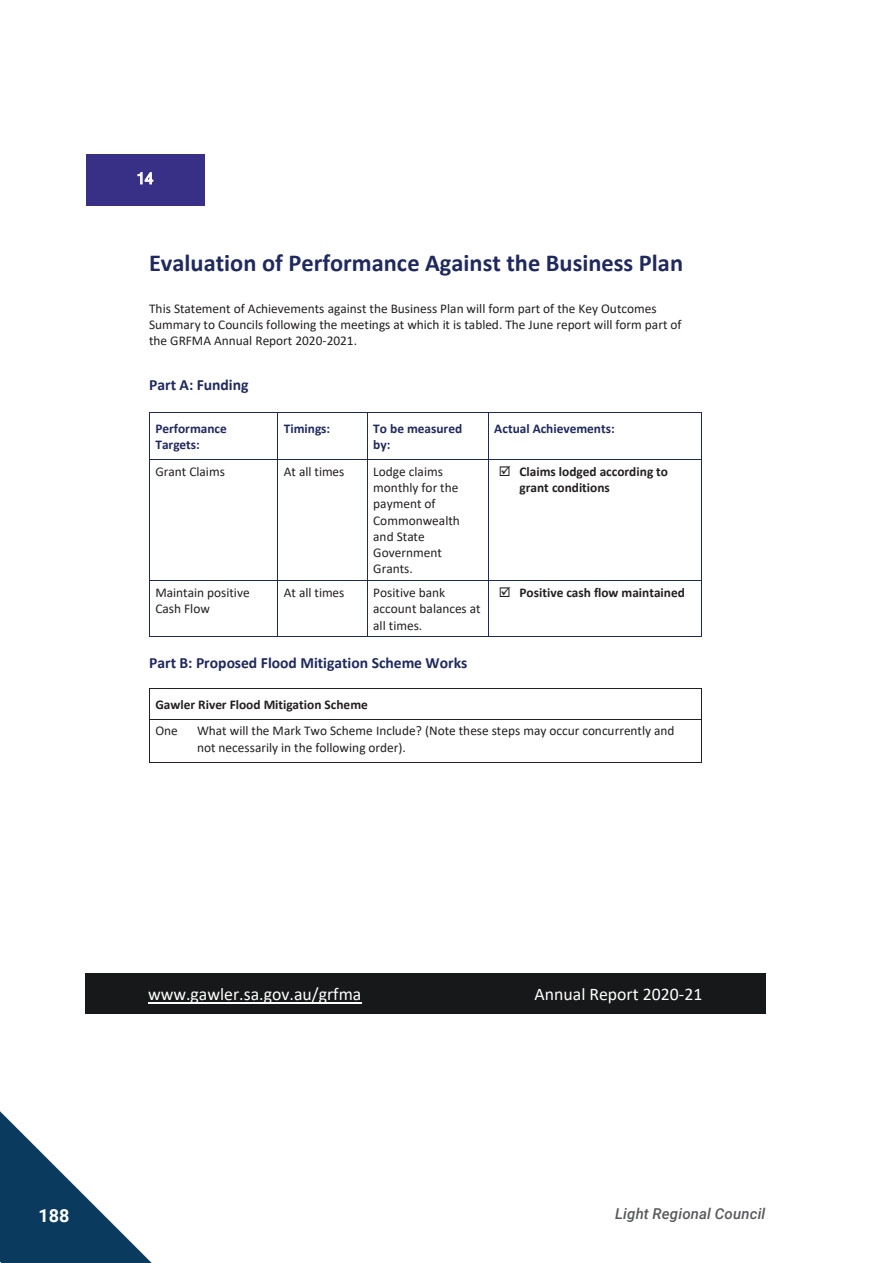
<style>
.page{position:relative;width:893px;height:1263px;background:#fff}
.page>*{position:absolute;margin:0;border:0;box-sizing:border-box;transform-origin:0 0}
.t1{font:700 24.45px "Calibri";color:#1f295d}
.t2{font:700 18px "Roboto";color:#fff}
.t3{font:17.7px "Calibri";color:#fff}
.t4{font:700 15.6px "Calibri";color:#1f295d}
.t5{font:15.6px "Microsoft Sans Serif";color:#fff}
.t6{font:italic 500 15px "Roboto";letter-spacing:.01em;color:#58595b}
.t7{font:13.35px/16.4px "Calibri";color:#231f20}
.t8{font:700 13.35px/16.2px "Calibri";color:#231f20}
.t9{font:700 13.35px/16.2px "Calibri";color:#1f295d}
.s1{font-weight:400}
</style>
<div class="page">
<svg style="left:0;top:1111px;width:152px;height:152px"></svg>
<div style="left:85px;top:974px;width:680px;height:40px;background:#171819"></div>
<hr style="left:148px;top:1002px;width:213px;height:1px;background:#fff">
<div style="left:86px;top:154px;width:118px;height:52px;background:#373086"></div>
<hr style="left:150px;top:413px;width:128px;height:1px;background:#1f295d">
<hr style="left:278px;top:413px;width:89px;height:1px;background:#1f295d">
<hr style="left:367px;top:413px;width:121px;height:1px;background:#1f295d">
<hr style="left:489px;top:413px;width:212px;height:1px;background:#1f295d">
<hr style="left:149px;top:413px;width:1px;height:46px;background:#1f295d">
<hr style="left:278px;top:413px;width:1px;height:46px;background:#1f295d">
<hr style="left:367px;top:413px;width:1px;height:46px;background:#1f295d">
<hr style="left:488px;top:413px;width:1px;height:46px;background:#1f295d">
<hr style="left:701px;top:413px;width:1px;height:46px;background:#1f295d">
<hr style="left:150px;top:459px;width:128px;height:1px;background:#1f295d">
<hr style="left:278px;top:459px;width:89px;height:1px;background:#1f295d">
<hr style="left:367px;top:459px;width:121px;height:1px;background:#1f295d">
<hr style="left:489px;top:459px;width:212px;height:1px;background:#1f295d">
<hr style="left:149px;top:460px;width:1px;height:120px;background:#1f295d">
<hr style="left:278px;top:460px;width:1px;height:120px;background:#1f295d">
<hr style="left:367px;top:460px;width:1px;height:120px;background:#1f295d">
<hr style="left:488px;top:460px;width:1px;height:120px;background:#1f295d">
<hr style="left:701px;top:460px;width:1px;height:120px;background:#1f295d">
<hr style="left:150px;top:580px;width:128px;height:1px;background:#1f295d">
<hr style="left:278px;top:580px;width:89px;height:1px;background:#1f295d">
<hr style="left:367px;top:580px;width:121px;height:1px;background:#1f295d">
<hr style="left:489px;top:580px;width:212px;height:1px;background:#1f295d">
<hr style="left:149px;top:581px;width:1px;height:55px;background:#1f295d">
<hr style="left:150px;top:636px;width:128px;height:1px;background:#1f295d">
<hr style="left:278px;top:581px;width:1px;height:55px;background:#1f295d">
<hr style="left:278px;top:636px;width:89px;height:1px;background:#1f295d">
<hr style="left:367px;top:581px;width:1px;height:55px;background:#1f295d">
<hr style="left:367px;top:636px;width:121px;height:1px;background:#1f295d">
<hr style="left:488px;top:581px;width:1px;height:55px;background:#1f295d">
<hr style="left:489px;top:636px;width:212px;height:1px;background:#1f295d">
<hr style="left:701px;top:581px;width:1px;height:55px;background:#1f295d">
<hr style="left:150px;top:689px;width:551px;height:1px;background:#231f20">
<hr style="left:149px;top:689px;width:1px;height:30px;background:#231f20">
<hr style="left:701px;top:689px;width:1px;height:30px;background:#231f20">
<hr style="left:150px;top:719px;width:551px;height:1px;background:#231f20">
<hr style="left:149px;top:719px;width:1px;height:43px;background:#231f20">
<hr style="left:150px;top:762px;width:551px;height:1px;background:#231f20">
<hr style="left:701px;top:719px;width:1px;height:43px;background:#231f20">
<p class="t5" style="left:136px;top:168px;width:19px">14</p>
<p class="t1" style="left:149px;top:245px;width:535px">Evaluation of Performance Against the Business Plan</p>
<p class="t7" style="left:149px;top:300px;width:534px">This Statement of Achievements against the Business Plan will form part of the Key Outcomes<br>Summary to Councils following the meetings at which it is tabled. The June report will form part of the GRFMA Annual Report 2020-2021.</p>
<p class="t4" style="left:149px;top:373px;width:101px">Part A: Funding</p>
<p class="t9" style="left:155px;top:420px;width:73px">Performance<br>Targets:</p>
<p class="t9" style="left:284px;top:420px;width:48px">Timings:</p>
<p class="t9" style="left:373px;top:420px;width:91px">To be measured by:</p>
<p class="t9" style="left:494px;top:420px;width:122px">Actual Achievements:</p>
<p class="t7" style="left:155px;top:463px;width:71px">Grant Claims</p>
<p class="t7" style="left:284px;top:463px;width:62px">At all times</p>
<p class="t7" style="left:373px;top:463px;width:88px">Lodge claims monthly for the payment of<br>Commonwealth and State<br>Government<br>Grants.</p>
<p class="t8" style="left:519px;top:463px;width:150px;text-indent:-21px">☑ Claims lodged according to grant conditions</p>
<p class="t7" style="left:155px;top:584px;width:96px">Maintain positive<br>Cash Flow</p>
<p class="t7" style="left:284px;top:584px;width:62px">At all times</p>
<p class="t7" style="left:373px;top:584px;width:109px">Positive bank account balances at all times.</p>
<p class="t8" style="left:499px;top:584px;width:188px">☑ Positive cash flow maintained</p>
<p class="t4" style="left:149px;top:652px;width:320px">Part B: Proposed Flood Mitigation Scheme Works</p>
<p class="t8" style="left:155px;top:691px;width:214px;line-height:26.8px">Gawler River Flood Mitigation Scheme<br><span class="s1">One</span></p>
<p class="t7" style="left:197px;top:723px;width:479px">What will the Mark Two Scheme Include? (Note these steps may occur concurrently and not necessarily in the following order).</p>
<p class="t3" style="left:148px;top:982px;width:215px">www.gawler.sa.gov.au/grfma</p>
<p class="t3" style="left:534px;top:982px;width:169px">Annual Report 2020-21</p>
<h2 class="t2" style="left:39px;top:1203px;width:32px">188</h2>
<p class="t6" style="left:615px;top:1203px;width:152px">Light Regional Council</p>
</div>
